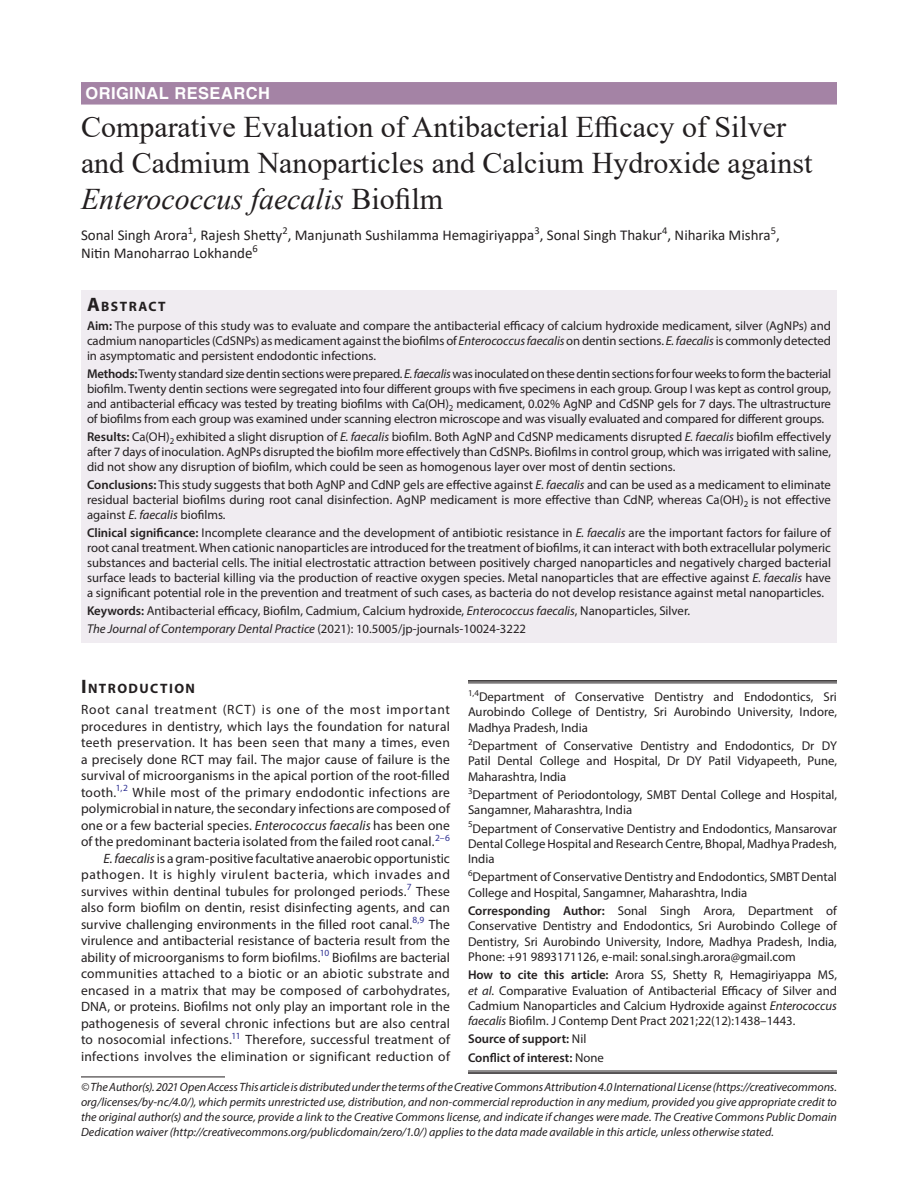
<style>
.page{position:relative;width:918px;height:1188px;background:#fff}
.page>*{position:absolute;margin:0;border:0;box-sizing:border-box;transform-origin:0 0}
.t1{font:30px/36px "Times New Roman";color:#231f20}
.ArticleType{font:700 16.5px "Helvetica LT Std";letter-spacing:.025em;color:#fff}
.AuthorName{font:15px/18px "Calibri";color:#231f20}
.Head-1-first{font:700 13.65px "Myriad Pro";letter-spacing:.105em;color:#231f20}
.AbstractTitle{font:700 13.65px "Myriad Pro";letter-spacing:.105em;color:#231f20}
.Para-Indent{font:13.5px/16.5px "Myriad Pro";letter-spacing:.02em;color:#231f20;text-align:justify}
.Para-NoIndent{font:13.5px/16.5px "Myriad Pro";letter-spacing:.005em;color:#231f20;text-align:justify}
.Keywords{font:12.75px/15px "Myriad Pro";color:#231f20;text-align:justify}
.Corresponding_Author{font:12.75px/15.3px "Myriad Pro";color:#231f20;text-align:justify}
.Affiliation{font:12.75px/15.3px "Myriad Pro";color:#231f20;text-align:justify}
.Affiliation-first{font:12.75px/15.3px "Myriad Pro";color:#231f20;text-align:justify}
.JT_DOI{font:italic 12.75px "Myriad Pro";color:#231f20}
.Corollary-Para-last{font:600 12.75px "Myriad Pro";color:#231f20}
.Corresponding_Author-2{font:600 12.75px "Myriad Pro";color:#231f20}
.FootNote{font:italic 12px/15px "Myriad Pro";color:#231f20;text-align:justify}
.s1{font-style:italic}
.s2{font-size:19.5px}
.s3{font-weight:600}
.s4{font-style:normal}
.s5{font-weight:400}
</style>
<div class="page">
<div style="left:81px;top:82px;width:756px;height:23px;background:#a483a5"></div>
<div style="left:81px;top:290px;width:756px;height:26px;background:#f0ecf1"></div>
<div style="left:81px;top:315px;width:756px;height:54px;background:#f0ecf1"></div>
<div style="left:81px;top:363px;width:756px;height:69px;background:#f0ecf1"></div>
<div style="left:81px;top:426px;width:756px;height:54px;background:#f0ecf1"></div>
<div style="left:81px;top:474px;width:756px;height:54px;background:#f0ecf1"></div>
<div style="left:81px;top:522px;width:756px;height:84px;background:#f0ecf1"></div>
<div style="left:81px;top:600px;width:756px;height:24px;background:#f0ecf1"></div>
<div style="left:81px;top:618px;width:756px;height:24px;background:#f0ecf1"></div>
<hr style="left:81px;top:1077px;width:144px;height:1px;background:#231f20">
<hr style="left:468px;top:680px;width:369px;height:2px;background:#231f20">
<hr style="left:468px;top:683px;width:369px;height:1px;background:#231f20">
<hr style="left:468px;top:1071px;width:369px;height:1px;background:#231f20">
<hr style="left:468px;top:1072px;width:369px;height:2px;background:#231f20">
<p class="ArticleType" style="left:86px;top:83px;width:186px">ORIGINAL RESEARCH</p>
<p class="t1" style="left:81px;top:108px;width:733px">Comparative Evaluation of Antibacterial Efficacy of Silver and Cadmium Nanoparticles and Calcium Hydroxide against<br><span class="s1">Enterococcus faecalis</span> Biofilm</p>
<p class="AuthorName" style="left:81px;top:226px;width:700px">Sonal Singh Arora<sup>1</sup>, Rajesh Shetty<sup>2</sup>, Manjunath Sushilamma Hemagiriyappa<sup>3</sup>, Sonal Singh Thakur<sup>4</sup>, Niharika Mishra<sup>5</sup>,<br>Nitin Manoharrao Lokhande<sup>6</sup></p>
<p class="AbstractTitle" style="left:87px;top:297px;width:80px"><span class="s2">A</span>BSTRACT</p>
<p class="Keywords" style="left:87px;top:318px;width:746px"><span class="s3">Aim:</span> The purpose of this study was to evaluate and compare the antibacterial efficacy of calcium hydroxide medicament, silver (AgNPs) and cadmium nanoparticles (CdSNPs) as medicament against the biofilms of <span class="s1">Enterococcus faecalis</span> on dentin sections. <span class="s1">E. faecalis</span> is commonly detected in asymptomatic and persistent endodontic infections.</p>
<p class="Keywords" style="left:87px;top:366px;width:746px"><span class="s3">Methods:</span> Twenty standard size dentin sections were prepared. <span class="s1">E. faecalis</span> was inoculated on these dentin sections for four weeks to form the bacterial biofilm. Twenty dentin sections were segregated into four different groups with five specimens in each group. Group I was kept as control group, and antibacterial efficacy was tested by treating biofilms with Ca(OH)<sub>2</sub> medicament, 0.02% AgNP and CdSNP gels for 7 days. The ultrastructure of biofilms from each group was examined under scanning electron microscope and was visually evaluated and compared for different groups.</p>
<p class="Keywords" style="left:87px;top:429px;width:746px"><span class="s3">Results:</span> Ca(OH)<sub>2</sub> exhibited a slight disruption of <span class="s1">E. faecalis</span> biofilm. Both AgNP and CdSNP medicaments disrupted <span class="s1">E. faecalis</span> biofilm effectively after 7 days of inoculation. AgNPs disrupted the biofilm more effectively than CdSNPs. Biofilms in control group, which was irrigated with saline, did not show any disruption of biofilm, which could be seen as homogenous layer over most of dentin sections.</p>
<p class="Keywords" style="left:87px;top:477px;width:746px"><span class="s3">Conclusions:</span> This study suggests that both AgNP and CdNP gels are effective against <span class="s1">E. faecalis</span> and can be used as a medicament to eliminate residual bacterial biofilms during root canal disinfection. AgNP medicament is more effective than CdNP, whereas Ca(OH)<sub>2</sub> is not effective against <span class="s1">E. faecalis</span> biofilms.</p>
<p class="Keywords" style="left:87px;top:525px;width:746px"><span class="s3">Clinical significance:</span> Incomplete clearance and the development of antibiotic resistance in <span class="s1">E. faecalis</span> are the important factors for failure of root canal treatment. When cationic nanoparticles are introduced for the treatment of biofilms, it can interact with both extracellular polymeric substances and bacterial cells. The initial electrostatic attraction between positively charged nanoparticles and negatively charged bacterial surface leads to bacterial killing via the production of reactive oxygen species. Metal nanoparticles that are effective against <span class="s1">E. faecalis</span> have a significant potential role in the prevention and treatment of such cases, as bacteria do not develop resistance against metal nanoparticles.</p>
<p class="Keywords" style="left:87px;top:603px;width:605px"><span class="s3">Keywords:</span> Antibacterial efficacy, Biofilm, Cadmium, Calcium hydroxide, <span class="s1">Enterococcus faecalis</span>, Nanoparticles, Silver.</p>
<p class="JT_DOI" style="left:87px;top:621px;width:441px">The Journal of Contemporary Dental Practice <span class="s4">(2021): 10.5005/jp-journals-10024-3222</span></p>
<p class="Head-1-first" style="left:81px;top:680px;width:116px"><span class="s2">I</span>NTRODUCTION</p>
<p class="Para-NoIndent" style="left:81px;top:701px;width:371px">Root canal treatment (RCT) is one of the most important procedures in dentistry, which lays the foundation for natural teeth preservation. It has been seen that many a times, even a precisely done RCT may fail. The major cause of failure is the survival of microorganisms in the apical portion of the root-filled tooth.<sup>1,2</sup> While most of the primary endodontic infections are polymicrobial in nature, the secondary infections are composed of one or a few bacterial species. <span class="s1">Enterococcus faecalis</span> has been one of the predominant bacteria isolated from the failed root canal.<sup>2–6</sup></p>
<p class="Para-Indent" style="left:81px;top:850px;width:371px;text-indent:22px"><span class="s1">E. faecalis</span> is a gram-positive facultative anaerobic opportunistic pathogen. It is highly virulent bacteria, which invades and survives within dentinal tubules for prolonged periods.<sup>7</sup> These also form biofilm on dentin, resist disinfecting agents, and can survive challenging environments in the filled root canal.<sup>8,9</sup> The virulence and antibacterial resistance of bacteria result from the ability of microorganisms to form biofilms.<sup>10</sup> Biofilms are bacterial communities attached to a biotic or an abiotic substrate and encased in a matrix that may be composed of carbohydrates, DNA, or proteins. Biofilms not only play an important role in the pathogenesis of several chronic infections but are also central to nosocomial infections.<sup>11</sup> Therefore, successful treatment of infections involves the elimination or significant reduction of</p>
<p class="FootNote" style="left:81px;top:1079px;width:758px">© The Author(s). 2021 Open Access This article is distributed under the terms of the Creative Commons Attribution 4.0 International License (https://creativecommons. org/licenses/by-nc/4.0/), which permits unrestricted use, distribution, and non-commercial reproduction in any medium, provided you give appropriate credit to the original author(s) and the source, provide a link to the Creative Commons license, and indicate if changes were made. The Creative Commons Public Domain Dedication waiver (http://creativecommons.org/publicdomain/zero/1.0/) applies to the data made available in this article, unless otherwise stated.</p>
<p class="Affiliation-first" style="left:468px;top:689px;width:371px"><sup>1,4</sup>Department of Conservative Dentistry and Endodontics, Sri Aurobindo College of Dentistry, Sri Aurobindo University, Indore, Madhya Pradesh, India</p>
<p class="Affiliation" style="left:468px;top:738px;width:371px"><sup>2</sup>Department of Conservative Dentistry and Endodontics, Dr DY Patil Dental College and Hospital, Dr DY Patil Vidyapeeth, Pune, Maharashtra, India</p>
<p class="Affiliation" style="left:468px;top:787px;width:370px"><sup>3</sup>Department of Periodontology, SMBT Dental College and Hospital,<br>Sangamner, Maharashtra, India</p>
<p class="Affiliation" style="left:468px;top:820px;width:371px"><sup>5</sup>Department of Conservative Dentistry and Endodontics, Mansarovar Dental College Hospital and Research Centre, Bhopal, Madhya Pradesh, India</p>
<p class="Affiliation" style="left:468px;top:869px;width:370px"><sup>6</sup>Department of Conservative Dentistry and Endodontics, SMBT Dental<br>College and Hospital, Sangamner, Maharashtra, India</p>
<p class="Corresponding_Author" style="left:468px;top:903px;width:370px"><span class="s3">Corresponding Author:</span> Sonal Singh Arora, Department of Conservative Dentistry and Endodontics, Sri Aurobindo College of Dentistry, Sri Aurobindo University, Indore, Madhya Pradesh, India, Phone: +91 9893171126, e-mail: sonal.singh.arora@gmail.com</p>
<p class="Corresponding_Author" style="left:468px;top:967px;width:371px"><span class="s3">How to cite this article:</span> Arora SS, Shetty R, Hemagiriyappa MS, <span class="s1">et al</span>. Comparative Evaluation of Antibacterial Efficacy of Silver and Cadmium Nanoparticles and Calcium Hydroxide against <span class="s1">Enterococcus faecalis</span> Biofilm. J Contemp Dent Pract 2021;22(12):1438–1443.</p>
<p class="Corresponding_Author-2" style="left:468px;top:1031px;width:120px">Source of support: <span class="s5">Nil</span></p>
<p class="Corollary-Para-last" style="left:468px;top:1049px;width:137px">Conflict of interest: <span class="s5">None</span></p>
</div>
